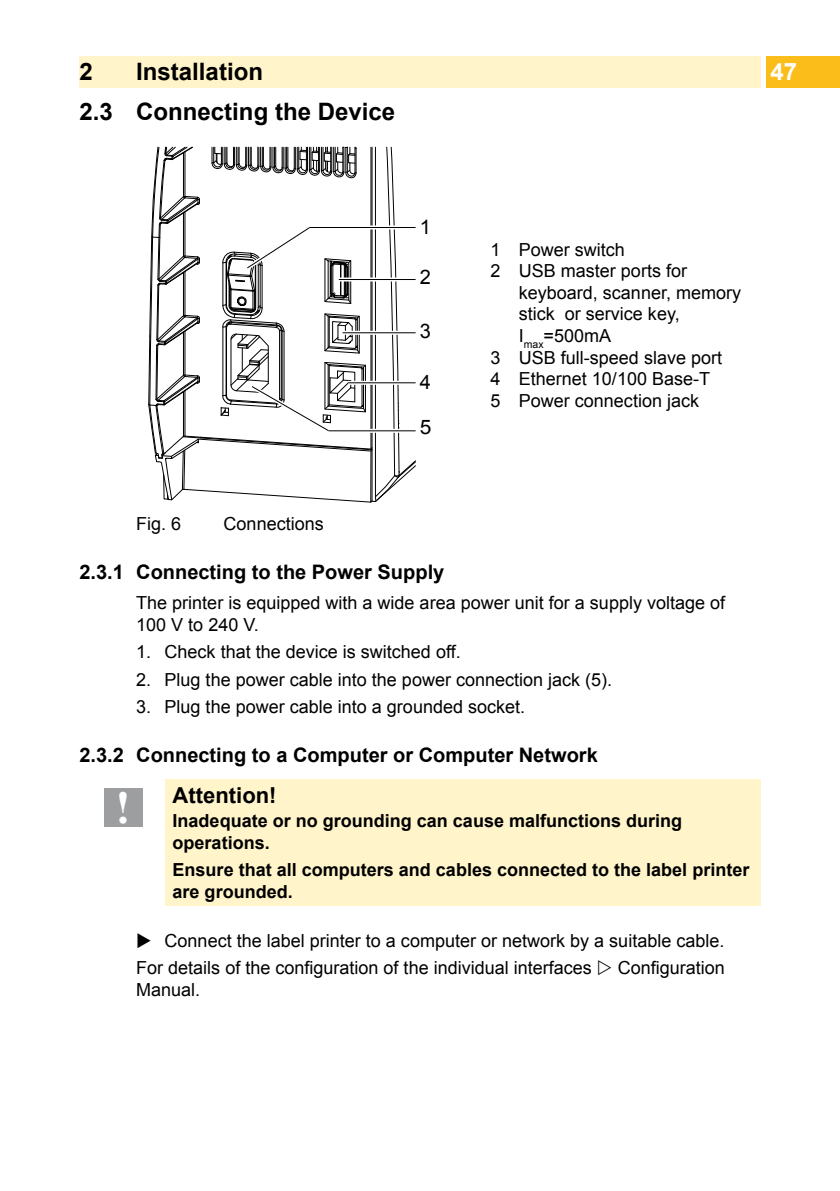
<style>
.page{position:relative;width:840px;height:1191px;background:#fff}
.page>*{position:absolute;margin:0;border:0;box-sizing:border-box;transform-origin:0 0}
.t1{font:700 24px "Arial";color:#000}
.t2{font:700 24px "Arial";color:#fff}
.t3{font:700 22px "Arial";color:#000}
.t4{font:700 20px "Arial";color:#000}
.t5{font:20px "Arial";color:#000}
.t6{font:20px "Arial";color:#000;scale:1.05 1}
.t7{font:18px/21.6px "Arial";color:#000}
.t8{font:700 18px/21.6px "Arial";color:#000}
.s1{font-family:"Times New Roman";font-size:45.4px;color:#fff}
</style>
<div class="page">
<div style="left:79px;top:57px;width:681px;height:31px;background:#fff4ca"></div>
<div style="left:765px;top:57px;width:74px;height:31px;background:#fbbd1a"></div>
<svg style="left:148px;top:147px;width:268px;height:355px"></svg>
<div style="left:164px;top:779px;width:596px;height:126px;background:#fff4ca"></div>
<div style="left:104px;top:788px;width:39px;height:39px;background:#9c9e9f"></div>
<h1 class="t1" style="left:79px;top:55px;width:15px">2</h1>
<h1 class="t1" style="left:136px;top:55px;width:128px">Installation</h1>
<h1 class="t2" style="left:770px;top:55px;width:28px">47</h1>
<h1 class="t1" style="left:79px;top:95px;width:317px">2.3 Connecting the Device</h1>
<p class="t5" style="left:419px;top:214px;width:13px">1</p>
<p class="t5" style="left:419px;top:264px;width:13px">2</p>
<p class="t5" style="left:419px;top:317px;width:13px">3</p>
<p class="t5" style="left:419px;top:368px;width:13px">4</p>
<p class="t6" style="left:419px;top:414px;width:13px">5</p>
<p class="t7" style="left:490px;top:239px;width:136px">1 Power switch</p>
<p class="t7" style="left:490px;top:260px;width:198px">2 USB master ports for</p>
<p class="t7" style="left:518px;top:282px;width:224px">keyboard, scanner, memory</p>
<p class="t7" style="left:518px;top:303px;width:162px">stick or service key,</p>
<p class="t7" style="left:518px;top:325px;width:94px">I<sub>max</sub>=500mA</p>
<p class="t7" style="left:490px;top:347px;width:233px">3 USB full-speed slave port</p>
<p class="t7" style="left:490px;top:368px;width:221px">4 Ethernet 10/100 Base-T</p>
<p class="t7" style="left:490px;top:390px;width:210px">5 Power connection jack</p>
<p class="t7" style="left:136px;top:513px;width:47px">Fig. 6</p>
<p class="t7" style="left:223px;top:513px;width:102px">Connections</p>
<p class="t4" style="left:79px;top:559px;width:366px">2.3.1 Connecting to the Power Supply</p>
<p class="t7" style="left:136px;top:592px;width:590px">The printer is equipped with a wide area power unit for a supply voltage of<br>100 V to 240 V.</p>
<p class="t7" style="left:136px;top:641px;width:326px">1. Check that the device is switched off.</p>
<p class="t7" style="left:136px;top:668px;width:477px">2. Plug the power cable into the power connection jack (5).</p>
<p class="t7" style="left:136px;top:696px;width:390px">3. Plug the power cable into a grounded socket.</p>
<p class="t4" style="left:79px;top:742px;width:519px">2.3.2 Connecting to a Computer or Computer Network</p>
<p class="t3" style="left:116px;top:780px;width:162px"><span class="s1">!</span> Attention!</p>
<p class="t8" style="left:172px;top:810px;width:511px">Inadequate or no grounding can cause malfunctions during operations.</p>
<p class="t8" style="left:172px;top:859px;width:578px">Ensure that all computers and cables connected to the label printer are grounded.</p>
<p class="t7" style="left:136px;top:927px;width:589px;line-height:27.2px;text-indent:28px">Connect the label printer to a computer or network by a suitable cable.<br>For details of the configuration of the individual interfaces</p>
<p class="t7" style="left:617px;top:957px;width:109px">Configuration</p>
<p class="t7" style="left:136px;top:978px;width:66px">Manual.</p>
</div>
